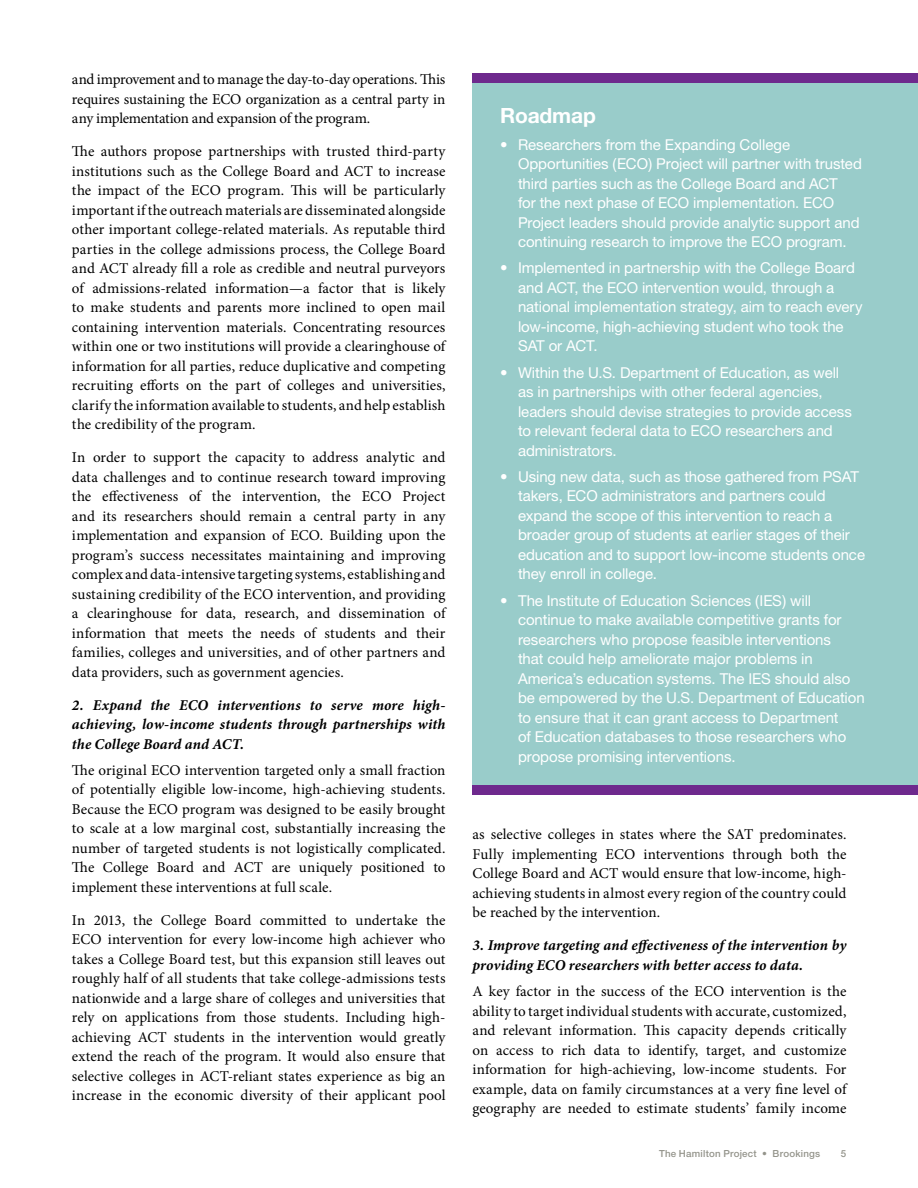
<style>
.page{position:relative;width:918px;height:1188px;background:#fff}
.page>*{position:absolute;margin:0;border:0;box-sizing:border-box;transform-origin:0 0}
.t1{font:700 21px "Helvetica Neue";letter-spacing:-.005em;color:#fff}
.t2{font:15px/19.5px "Minion Pro";color:#000;text-align:justify}
.t3{font:15px/19.5px "Helvetica Neue";letter-spacing:-.005em;color:#fff}
.t4{font:italic 700 15px/19.5px "Minion Pro";letter-spacing:.01em;color:#000;text-align:justify}
.t5{font:500 9.75px "Helvetica Neue";letter-spacing:.02em;color:#94948b}
</style>
<div class="page">
<div style="left:472px;top:73px;width:446px;height:717px;background:#99ccca"></div>
<div style="left:472px;top:786px;width:446px;height:9px;background:#6e298d"></div>
<div style="left:472px;top:73px;width:446px;height:9px;background:#6e298d"></div>
<p class="t2" style="left:72px;top:70px;width:375px">and improvement and to manage the day-to-day operations. This requires sustaining the ECO organization as a central party in any implementation and expansion of the program.</p>
<p class="t2" style="left:72px;top:142px;width:375px">The authors propose partnerships with trusted third-party institutions such as the College Board and ACT to increase the impact of the ECO program. This will be particularly important if the outreach materials are disseminated alongside other important college-related materials. As reputable third parties in the college admissions process, the College Board and ACT already fill a role as credible and neutral purveyors of admissions-related information—a factor that is likely to make students and parents more inclined to open mail containing intervention materials. Concentrating resources within one or two institutions will provide a clearinghouse of information for all parties, reduce duplicative and competing recruiting efforts on the part of colleges and universities, clarify the information available to students, and help establish the credibility of the program.</p>
<p class="t2" style="left:72px;top:448px;width:375px">In order to support the capacity to address analytic and data challenges and to continue research toward improving the effectiveness of the intervention, the ECO Project and its researchers should remain a central party in any implementation and expansion of ECO. Building upon the program’s success necessitates maintaining and improving complex and data-intensive targeting systems, establishing and sustaining credibility of the ECO intervention, and providing a clearinghouse for data, research, and dissemination of information that meets the needs of students and their families, colleges and universities, and of other partners and data providers, such as government agencies.</p>
<p class="t4" style="left:72px;top:695px;width:375px">2. Expand the ECO interventions to serve more high&shy;achieving, low-income students through partnerships with the College Board and ACT.</p>
<p class="t2" style="left:72px;top:760px;width:375px">The original ECO intervention targeted only a small fraction of potentially eligible low-income, high-achieving students.<br>Because the ECO program was designed to be easily brought to scale at a low marginal cost, substantially increasing the number of targeted students is not logistically complicated.<br>The College Board and ACT are uniquely positioned to implement these interventions at full scale.</p>
<p class="t2" style="left:72px;top:910px;width:375px">In 2013, the College Board committed to undertake the ECO intervention for every low-income high achiever who takes a College Board test, but this expansion still leaves out roughly half of all students that take college-admissions tests nationwide and a large share of colleges and universities that rely on applications from those students. Including high&shy;achieving ACT students in the intervention would greatly extend the reach of the program. It would also ensure that selective colleges in ACT-reliant states experience as big an increase in the economic diversity of their applicant pool</p>
<h1 class="t1" style="left:500px;top:103px;width:97px">Roadmap</h1>
<p class="t3" style="left:518px;top:134px;width:345px;text-indent:-18px">• Researchers from the Expanding College Opportunities (ECO) Project will partner with trusted third parties such as the College Board and ACT<br>for the next phase of ECO implementation. ECO Project leaders should provide analytic support and continuing research to improve the ECO program.</p>
<p class="t3" style="left:518px;top:258px;width:346px;text-indent:-18px">• Implemented in partnership with the College Board and ACT, the ECO intervention would, through a national implementation strategy, aim to reach every low-income, high-achieving student who took the SAT or ACT.</p>
<p class="t3" style="left:518px;top:362px;width:335px;text-indent:-18px">• Within the U.S. Department of Education, as well as in partnerships with other federal agencies, leaders should devise strategies to provide access to relevant federal data to ECO researchers and administrators.</p>
<p class="t3" style="left:518px;top:467px;width:349px;text-indent:-18px">• Using new data, such as those gathered from PSAT takers, ECO administrators and partners could expand the scope of this intervention to reach a broader group of students at earlier stages of their education and to support low-income students once they enroll in college.</p>
<p class="t3" style="left:518px;top:590px;width:348px;text-indent:-18px">• The Institute of Education Sciences (IES) will continue to make available competitive grants for researchers who propose feasible interventions<br>that could help ameliorate major problems in America’s education systems. The IES should also be empowered by the U.S. Department of Education to ensure that it can grant access to Department<br>of Education databases to those researchers who propose promising interventions.</p>
<p class="t2" style="left:472px;top:825px;width:376px">as selective colleges in states where the SAT predominates.<br>Fully implementing ECO interventions through both the College Board and ACT would ensure that low-income, high&shy;achieving students in almost every region of the country could be reached by the intervention.</p>
<p class="t4" style="left:472px;top:935px;width:376px">3. Improve targeting and effectiveness of the intervention by providing ECO researchers with better access to data.</p>
<p class="t2" style="left:472px;top:982px;width:376px">A key factor in the success of the ECO intervention is the ability to target individual students with accurate, customized, and relevant information. This capacity depends critically on access to rich data to identify, target, and customize information for high-achieving, low-income students. For example, data on family circumstances at a very fine level of geography are needed to estimate students’ family income</p>
<p class="t5" style="left:659px;top:1147px;width:163px">The Hamilton Project • Brookings</p>
<p class="t5" style="left:841px;top:1147px;width:7px">5</p>
</div>
